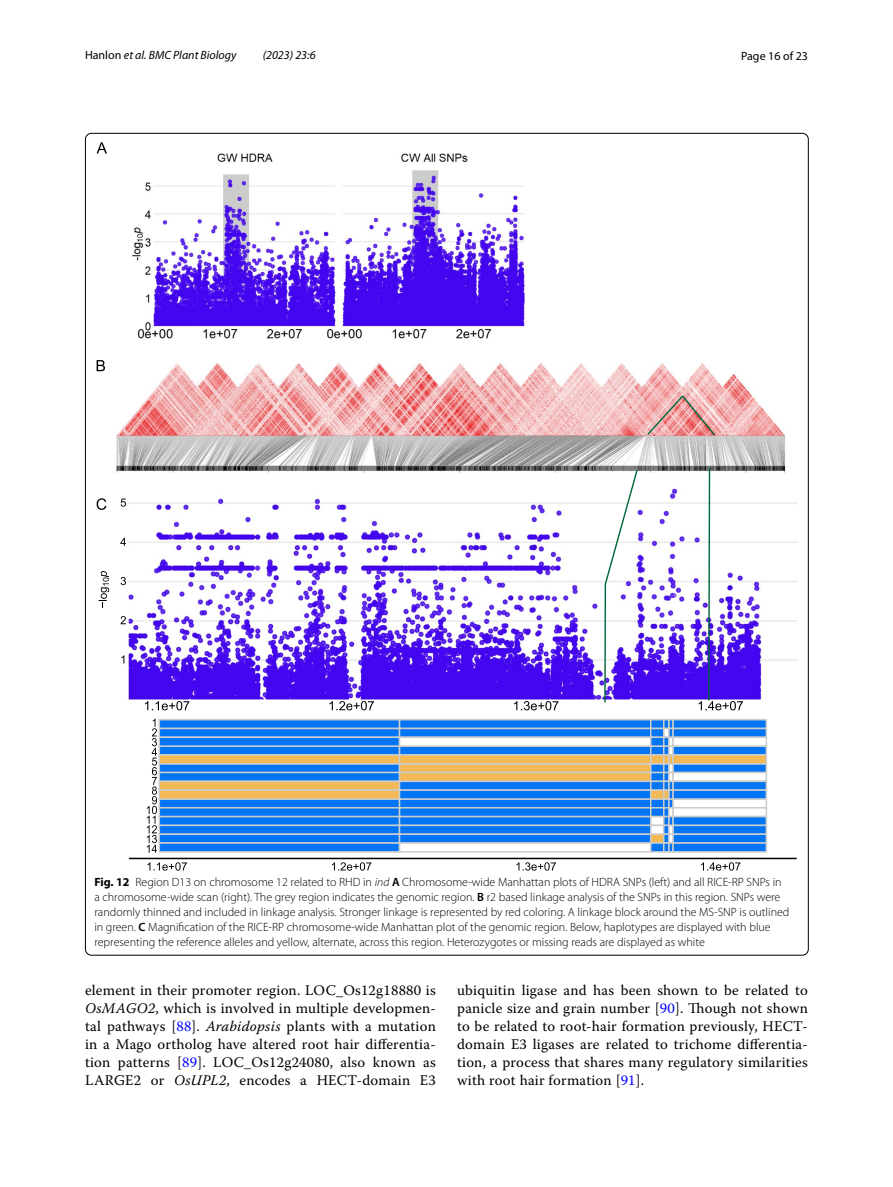
<style>
.page{position:relative;width:893px;height:1187px;background:#fff}
.page>*{position:absolute;margin:0;border:0;box-sizing:border-box;transform-origin:0 0}
.t1{font:14.7px/18px "Warnock Pro";letter-spacing:.015em;color:#000;text-align:justify}
.t2{font:300 12px/15px "Myriad Pro";color:#000}
.t3{font:italic 12px "Myriad Pro";color:#000}
.t4{font:12px "Myriad Pro";color:#000}
.s1{font-style:normal}
.s2{font-weight:700}
.s3{font-style:italic}
.s4{font-weight:600}
.s5{color:#00f}
</style>
<div class="page">
<img style="left:116px;top:154px;width:681px;height:545px">
<div style="left:159px;top:718px;width:241px;height:11px;background:#0175f5;border:2px solid #ccc"></div>
<div style="left:399px;top:718px;width:252px;height:11px;background:#0175f5;border:2px solid #ccc"></div>
<div style="left:650px;top:718px;width:14px;height:11px;background:#0175f5;border:2px solid #ccc"></div>
<svg style="left:663px;top:718px;width:5px;height:9px"></svg>
<svg style="left:668px;top:719px;width:4px;height:8px"></svg>
<div style="left:672px;top:718px;width:95px;height:11px;background:#0175f5;border:2px solid #ccc"></div>
<div style="left:159px;top:798px;width:241px;height:10px;background:#0175f5;border:2px solid #ccc"></div>
<div style="left:399px;top:798px;width:252px;height:10px;background:#0175f5;border:2px solid #ccc"></div>
<div style="left:650px;top:798px;width:14px;height:10px;background:#0175f5;border:2px solid #ccc"></div>
<svg style="left:663px;top:799px;width:5px;height:8px"></svg>
<svg style="left:668px;top:799px;width:4px;height:8px"></svg>
<div style="left:672px;top:798px;width:95px;height:10px;background:#fff;border:2px solid #ccc"></div>
<div style="left:159px;top:745px;width:241px;height:10px;background:#0175f5;border:2px solid #ccc"></div>
<div style="left:399px;top:745px;width:252px;height:10px;background:#0175f5;border:2px solid #ccc"></div>
<div style="left:650px;top:745px;width:14px;height:10px;background:#0175f5;border:2px solid #ccc"></div>
<svg style="left:663px;top:746px;width:5px;height:8px"></svg>
<svg style="left:668px;top:746px;width:4px;height:8px"></svg>
<div style="left:672px;top:745px;width:95px;height:10px;background:#0175f5;border:2px solid #ccc"></div>
<div style="left:159px;top:807px;width:241px;height:10px;background:#0175f5;border:2px solid #ccc"></div>
<div style="left:399px;top:807px;width:252px;height:10px;background:#0175f5;border:2px solid #ccc"></div>
<div style="left:650px;top:807px;width:14px;height:10px;background:#0175f5;border:2px solid #ccc"></div>
<svg style="left:663px;top:807px;width:5px;height:8px"></svg>
<svg style="left:668px;top:807px;width:4px;height:8px"></svg>
<div style="left:672px;top:807px;width:95px;height:10px;background:#fff;border:2px solid #ccc"></div>
<div style="left:159px;top:727px;width:241px;height:11px;background:#0175f5;border:2px solid #ccc"></div>
<div style="left:399px;top:727px;width:252px;height:11px;background:#0175f5;border:2px solid #ccc"></div>
<div style="left:650px;top:727px;width:14px;height:11px;background:#0175f5;border:2px solid #ccc"></div>
<svg style="left:663px;top:727px;width:5px;height:9px"></svg>
<svg style="left:668px;top:727px;width:4px;height:9px"></svg>
<div style="left:672px;top:727px;width:95px;height:11px;background:#0175f5;border:2px solid #ccc"></div>
<div style="left:159px;top:815px;width:241px;height:11px;background:#0175f5;border:2px solid #ccc"></div>
<div style="left:399px;top:815px;width:252px;height:11px;background:#0175f5;border:2px solid #ccc"></div>
<div style="left:650px;top:815px;width:14px;height:11px;background:#fff;border:2px solid #ccc"></div>
<svg style="left:663px;top:815px;width:5px;height:9px"></svg>
<svg style="left:668px;top:815px;width:4px;height:9px"></svg>
<div style="left:672px;top:815px;width:95px;height:11px;background:#0175f5;border:2px solid #ccc"></div>
<div style="left:159px;top:824px;width:241px;height:11px;background:#0175f5;border:2px solid #ccc"></div>
<div style="left:399px;top:824px;width:252px;height:11px;background:#0175f5;border:2px solid #ccc"></div>
<div style="left:650px;top:824px;width:14px;height:11px;background:#fff;border:2px solid #ccc"></div>
<svg style="left:663px;top:824px;width:5px;height:9px"></svg>
<svg style="left:668px;top:824px;width:4px;height:9px"></svg>
<div style="left:672px;top:824px;width:95px;height:11px;background:#0175f5;border:2px solid #ccc"></div>
<div style="left:159px;top:833px;width:241px;height:10px;background:#0175f5;border:2px solid #ccc"></div>
<div style="left:399px;top:833px;width:252px;height:10px;background:#0175f5;border:2px solid #ccc"></div>
<div style="left:650px;top:833px;width:14px;height:10px;background:#f2b955;border:2px solid #ccc"></div>
<svg style="left:663px;top:833px;width:5px;height:9px"></svg>
<svg style="left:668px;top:833px;width:4px;height:9px"></svg>
<div style="left:672px;top:833px;width:95px;height:10px;background:#0175f5;border:2px solid #ccc"></div>
<div style="left:159px;top:842px;width:241px;height:10px;background:#0175f5;border:2px solid #ccc"></div>
<div style="left:399px;top:842px;width:252px;height:10px;background:#fff;border:2px solid #ccc"></div>
<div style="left:650px;top:842px;width:14px;height:10px;background:#0175f5;border:2px solid #ccc"></div>
<svg style="left:663px;top:842px;width:5px;height:10px"></svg>
<svg style="left:668px;top:842px;width:4px;height:10px"></svg>
<div style="left:672px;top:842px;width:95px;height:10px;background:#0175f5;border:2px solid #ccc"></div>
<div style="left:159px;top:736px;width:241px;height:10px;background:#0175f5;border:2px solid #ccc"></div>
<div style="left:399px;top:736px;width:252px;height:10px;background:#fff;border:2px solid #ccc"></div>
<div style="left:650px;top:736px;width:14px;height:10px;background:#0175f5;border:2px solid #ccc"></div>
<svg style="left:663px;top:736px;width:5px;height:10px"></svg>
<svg style="left:668px;top:736px;width:4px;height:10px"></svg>
<div style="left:672px;top:736px;width:95px;height:10px;background:#fff;border:2px solid #ccc"></div>
<div style="left:159px;top:763px;width:241px;height:10px;background:#0175f5;border:2px solid #ccc"></div>
<div style="left:399px;top:763px;width:252px;height:10px;background:#f2b955;border:2px solid #ccc"></div>
<div style="left:650px;top:763px;width:14px;height:10px;background:#0175f5;border:2px solid #ccc"></div>
<svg style="left:663px;top:764px;width:5px;height:7px"></svg>
<svg style="left:668px;top:764px;width:4px;height:7px"></svg>
<div style="left:672px;top:763px;width:95px;height:10px;background:#0175f5;border:2px solid #ccc"></div>
<div style="left:159px;top:771px;width:241px;height:11px;background:#0175f5;border:2px solid #ccc"></div>
<div style="left:399px;top:771px;width:252px;height:11px;background:#f2b955;border:2px solid #ccc"></div>
<div style="left:650px;top:771px;width:14px;height:11px;background:#0175f5;border:2px solid #ccc"></div>
<svg style="left:663px;top:771px;width:5px;height:9px"></svg>
<svg style="left:668px;top:771px;width:4px;height:9px"></svg>
<div style="left:672px;top:771px;width:95px;height:11px;background:#fff;border:2px solid #ccc"></div>
<div style="left:159px;top:780px;width:241px;height:10px;background:#f2b955;border:2px solid #ccc"></div>
<div style="left:399px;top:780px;width:252px;height:10px;background:#0175f5;border:2px solid #ccc"></div>
<div style="left:650px;top:780px;width:14px;height:10px;background:#0175f5;border:2px solid #ccc"></div>
<svg style="left:663px;top:780px;width:5px;height:9px"></svg>
<svg style="left:668px;top:780px;width:4px;height:9px"></svg>
<div style="left:672px;top:780px;width:95px;height:10px;background:#0175f5;border:2px solid #ccc"></div>
<div style="left:159px;top:789px;width:241px;height:10px;background:#f2b955;border:2px solid #ccc"></div>
<div style="left:399px;top:789px;width:252px;height:10px;background:#0175f5;border:2px solid #ccc"></div>
<div style="left:650px;top:789px;width:14px;height:10px;background:#f2b955;border:2px solid #ccc"></div>
<svg style="left:663px;top:789px;width:5px;height:10px"></svg>
<svg style="left:668px;top:789px;width:4px;height:10px"></svg>
<div style="left:672px;top:789px;width:95px;height:10px;background:#0175f5;border:2px solid #ccc"></div>
<div style="left:159px;top:754px;width:241px;height:10px;background:#f2b955;border:2px solid #ccc"></div>
<div style="left:399px;top:754px;width:252px;height:10px;background:#f2b955;border:2px solid #ccc"></div>
<div style="left:650px;top:754px;width:14px;height:10px;background:#f2b955;border:2px solid #ccc"></div>
<svg style="left:663px;top:754px;width:5px;height:10px"></svg>
<svg style="left:668px;top:754px;width:4px;height:10px"></svg>
<div style="left:672px;top:754px;width:95px;height:10px;background:#f2b955;border:2px solid #ccc"></div>
<hr style="left:129px;top:857px;width:668px;height:2px;background:#000">
<svg style="left:121px;top:655px;width:3px;height:8px"></svg>
<svg style="left:120px;top:616px;width:6px;height:8px"></svg>
<svg style="left:121px;top:577px;width:5px;height:8px"></svg>
<svg style="left:120px;top:537px;width:6px;height:8px"></svg>
<svg style="left:121px;top:498px;width:5px;height:8px"></svg>
<svg style="left:145px;top:701px;width:44px;height:9px"></svg>
<svg style="left:329px;top:701px;width:45px;height:9px"></svg>
<svg style="left:514px;top:701px;width:44px;height:9px"></svg>
<svg style="left:603px;top:394px;width:140px;height:316px"></svg>
<svg style="left:99px;top:571px;width:10px;height:36px"></svg>
<svg style="left:147px;top:862px;width:40px;height:8px"></svg>
<svg style="left:332px;top:862px;width:39px;height:8px"></svg>
<svg style="left:516px;top:862px;width:40px;height:8px"></svg>
<svg style="left:701px;top:862px;width:39px;height:8px"></svg>
<svg style="left:147px;top:718px;width:10px;height:134px"></svg>
<svg style="left:97px;top:142px;width:10px;height:11px"></svg>
<svg style="left:97px;top:360px;width:8px;height:11px"></svg>
<svg style="left:97px;top:498px;width:9px;height:12px"></svg>
<p class="t3" style="left:85px;top:48px;width:153px"><span class="s1">Hanlon</span> et al. BMC Plant Biology</p>
<p class="t3" style="left:263px;top:48px;width:54px">(2023) 23:6</p>
<p class="t4" style="left:741px;top:48px;width:68px">Page 16 of 23</p>
<p class="t2" style="left:94px;top:874px;width:697px"><span class="s2">Fig. 12</span> Region D13 on chromosome 12 related to RHD in <span class="s3">ind</span> <span class="s4">A</span> Chromosome-wide Manhattan plots of HDRA SNPs (left) and all RICE-RP SNPs in a chromosome-wide scan (right). The grey region indicates the genomic region. <span class="s4">B</span> r2 based linkage analysis of the SNPs in this region. SNPs were randomly thinned and included in linkage analysis. Stronger linkage is represented by red coloring. A linkage block around the MS-SNP is outlined in green. <span class="s4">C</span> Magnification of the RICE-RP chromosome-wide Manhattan plot of the genomic region. Below, haplotypes are displayed with blue representing the reference alleles and yellow, alternate, across this region. Heterozygotes or missing reads are displayed as white</p>
<p class="t1" style="left:85px;top:980px;width:352px">element in their promoter region. LOC_Os12g18880 is <span class="s3">OsMAGO2</span>, which is involved in multiple developmen&shy;tal pathways [<span class="s5">88</span>]. <span class="s3">Arabidopsis</span> plants with a mutation in a Mago ortholog have altered root hair differentia&shy;tion patterns [<span class="s5">89</span>]. LOC_Os12g24080, also known as LARGE2 or <span class="s3">OsUPL2</span>, encodes a HECT-domain E3</p>
<p class="t1" style="left:457px;top:980px;width:352px">ubiquitin ligase and has been shown to be related to panicle size and grain number [<span class="s5">90</span>]. Though not shown to be related to root-hair formation previously, HECT&shy;domain E3 ligases are related to trichome differentia&shy;tion, a process that shares many regulatory similarities with root hair formation [<span class="s5">91</span>].</p>
</div>
